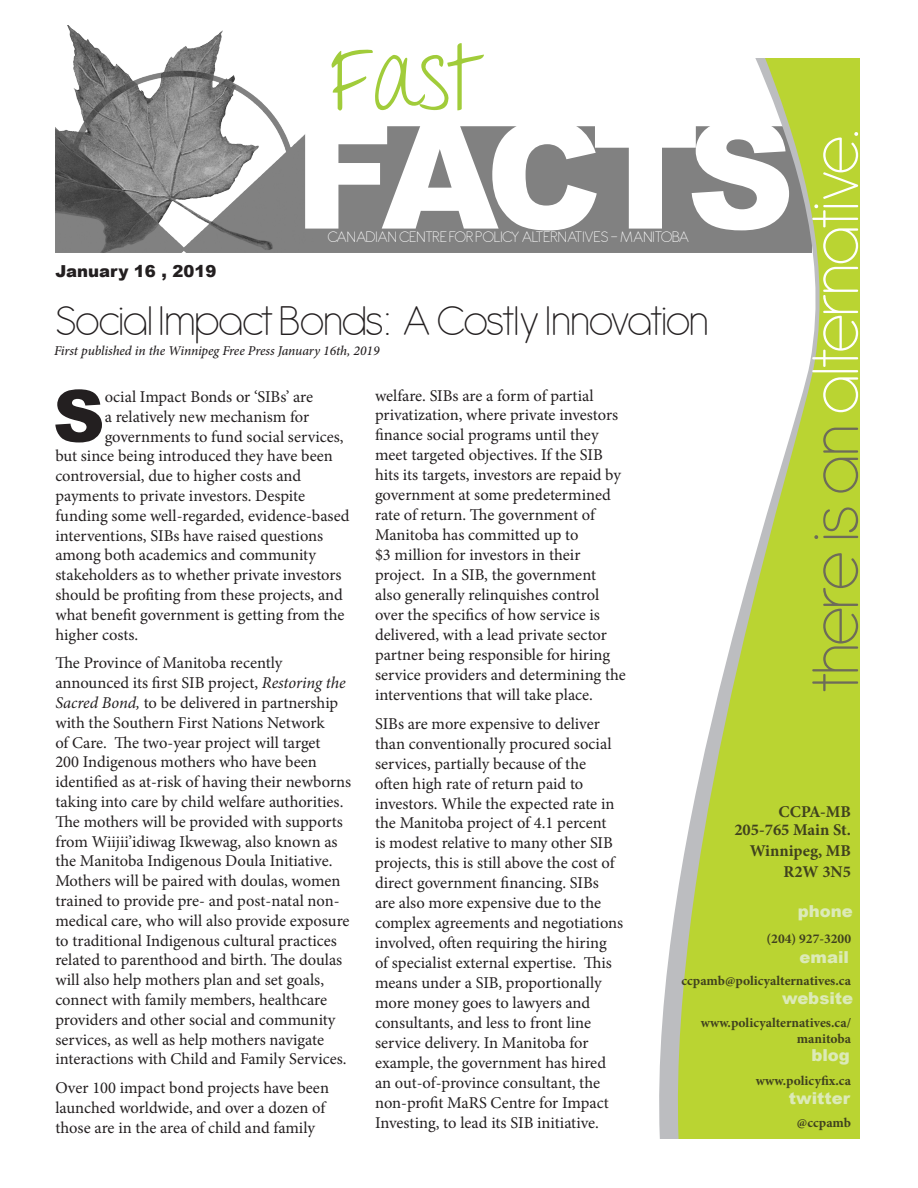
<style>
.page{position:relative;width:918px;height:1188px;background:#fff}
.page>*{position:absolute;margin:0;border:0;box-sizing:border-box;transform-origin:0 0}
.t1{font:900 150px "Arial";letter-spacing:-.085em;color:#fff}
.t2{font:90px "Throw My Hands Upinthe Air";color:#a1cc3a}
.t3{font:200 72px "Antipasto";letter-spacing:-.04em;color:#fff}
.t4{font:900 71.85px "Arial";color:#231f20}
.HEADLINE{font:200 45px "Antipasto";letter-spacing:-.04em;color:#231f20}
.t5{font:16.5px/20px "Minion Pro";color:#231f20}
.t6{font:200 16.5px "Antipasto";color:#fff}
.t7{font:700 16.5px/21px "Minion Pro";color:#40411e;text-align:right}
.t8{font:900 16.5px "Arial";color:#dceab8}
.t9{font:900 16.5px "Arial";color:#231f20}
.t10{font:700 13.5px/16.5px "Minion Pro";color:#40411e;text-align:right}
.t11{font:italic 500 13.5px "Minion Pro";letter-spacing:-.01em;color:#231f20}
.s1{color:#6e6c59}
.s2{font-style:italic}
</style>
<div class="page">
<img style="left:55px;top:25px;width:593px;height:228px">
<svg style="left:648px;top:126px;width:14px;height:1012px"></svg>
<svg style="left:662px;top:58px;width:198px;height:1080px;fill:#bad432"></svg>
<p class="t2" style="left:329px;top:25px;width:151px">Fast</p>
<p class="t1" style="left:294px;top:66px;width:502px">FACTS</p>
<p class="t6" style="left:328px;top:227px;width:363px">CANADIAN CENTRE FOR POLICY ALTERNATIVES - MANITOBA</p>
<p class="t3" style="left:794px;top:693px;width:566px;rotate:-90deg"><span class="s1">there is an</span> alternative.</p>
<p class="t9" style="left:55px;top:259px;width:163px">January 16 , 2019</p>
<p class="HEADLINE" style="left:55px;top:295px;width:655px">Social Impact Bonds: A Costly Innovation</p>
<p class="t11" style="left:54px;top:342px;width:327px">First published in the Winnipeg Free Press January 16th, 2019</p>
<p class="t5" style="left:375px;top:385px;width:252px">welfare. SIBs are a form of partial privatization, where private investors finance social programs until they meet targeted objectives. If the SIB hits its targets, investors are repaid by government at some predetermined rate of return. The government of Manitoba has committed up to<br>$3 million for investors in their project. In a SIB, the government also generally relinquishes control over the specifics of how service is delivered, with a lead private sector partner being responsible for hiring service providers and determining the interventions that will take place.</p>
<p class="t5" style="left:375px;top:714px;width:250px">SIBs are more expensive to deliver than conventionally procured social services, partially because of the often high rate of return paid to investors. While the expected rate in the Manitoba project of 4.1 percent<br>is modest relative to many other SIB projects, this is still above the cost of direct government financing. SIBs<br>are also more expensive due to the complex agreements and negotiations involved, often requiring the hiring of specialist external expertise. This means under a SIB, proportionally more money goes to lawyers and consultants, and less to front line service delivery. In Manitoba for example, the government has hired an out-of-province consultant, the non-profit MaRS Centre for Impact Investing, to lead its SIB initiative.</p>
<p class="t4" style="left:53px;top:364px;width:53px">S</p>
<p class="t5" style="left:105px;top:387px;width:210px">ocial Impact Bonds or ‘SIBs’ are</p>
<p class="t5" style="left:105px;top:407px;width:206px">a relatively new mechanism for</p>
<p class="t5" style="left:105px;top:426px;width:240px">governments to fund social services,</p>
<p class="t5" style="left:55px;top:446px;width:279px">but since being introduced they have been</p>
<p class="t5" style="left:55px;top:466px;width:247px">controversial, due to higher costs and</p>
<p class="t5" style="left:55px;top:486px;width:251px">payments to private investors. Despite</p>
<p class="t5" style="left:55px;top:506px;width:296px">funding some well-regarded, evidence-based</p>
<p class="t5" style="left:55px;top:525px;width:269px">interventions, SIBs have raised questions</p>
<p class="t5" style="left:55px;top:545px;width:262px">among both academics and community</p>
<p class="t5" style="left:55px;top:565px;width:288px">stakeholders as to whether private investors</p>
<p class="t5" style="left:55px;top:585px;width:289px">should be profiting from these projects, and</p>
<p class="t5" style="left:55px;top:605px;width:291px">what benefit government is getting from the</p>
<p class="t5" style="left:55px;top:624px;width:84px">higher costs.</p>
<p class="t5" style="left:55px;top:653px;width:297px">The Province of Manitoba recently announced its first SIB project, <span class="s2">Restoring the Sacred Bond,</span> to be delivered in partnership with the Southern First Nations Network<br>of Care. The two-year project will target<br>200 Indigenous mothers who have been identified as at-risk of having their newborns taking into care by child welfare authorities.<br>The mothers will be provided with supports from Wiijii’idiwag Ikwewag, also known as the Manitoba Indigenous Doula Initiative.<br>Mothers will be paired with doulas, women trained to provide pre- and post-natal non&shy;medical care, who will also provide exposure to traditional Indigenous cultural practices related to parenthood and birth. The doulas will also help mothers plan and set goals, connect with family members, healthcare providers and other social and community services, as well as help mothers navigate interactions with Child and Family Services.</p>
<p class="t5" style="left:55px;top:1078px;width:275px">Over 100 impact bond projects have been launched worldwide, and over a dozen of those are in the area of child and family</p>
<p class="t7" style="left:779px;top:801px;width:74px">CCPA-MB</p>
<p class="t7" style="left:734px;top:819px;width:118px">205-765 Main St.</p>
<p class="t7" style="left:750px;top:840px;width:103px">Winnipeg, MB<br>R2W 3N5</p>
<p class="t8" style="left:798px;top:899px;width:57px">phone</p>
<p class="t10" style="left:767px;top:930px;width:86px">(204) 927-3200</p>
<p class="t10" style="left:681px;top:972px;width:171px">ccpamb@policyalternatives.ca</p>
<p class="t10" style="left:701px;top:1014px;width:152px">www.policyalternatives.ca/ manitoba</p>
<p class="t10" style="left:756px;top:1073px;width:97px">www.policyfix.ca</p>
<p class="t10" style="left:797px;top:1115px;width:56px">@ccpamb</p>
<p class="t8" style="left:800px;top:945px;width:51px">email</p>
<p class="t8" style="left:782px;top:986px;width:73px">website</p>
<p class="t8" style="left:811px;top:1043px;width:40px">blog</p>
<p class="t8" style="left:789px;top:1086px;width:63px">twitter</p>
</div>
